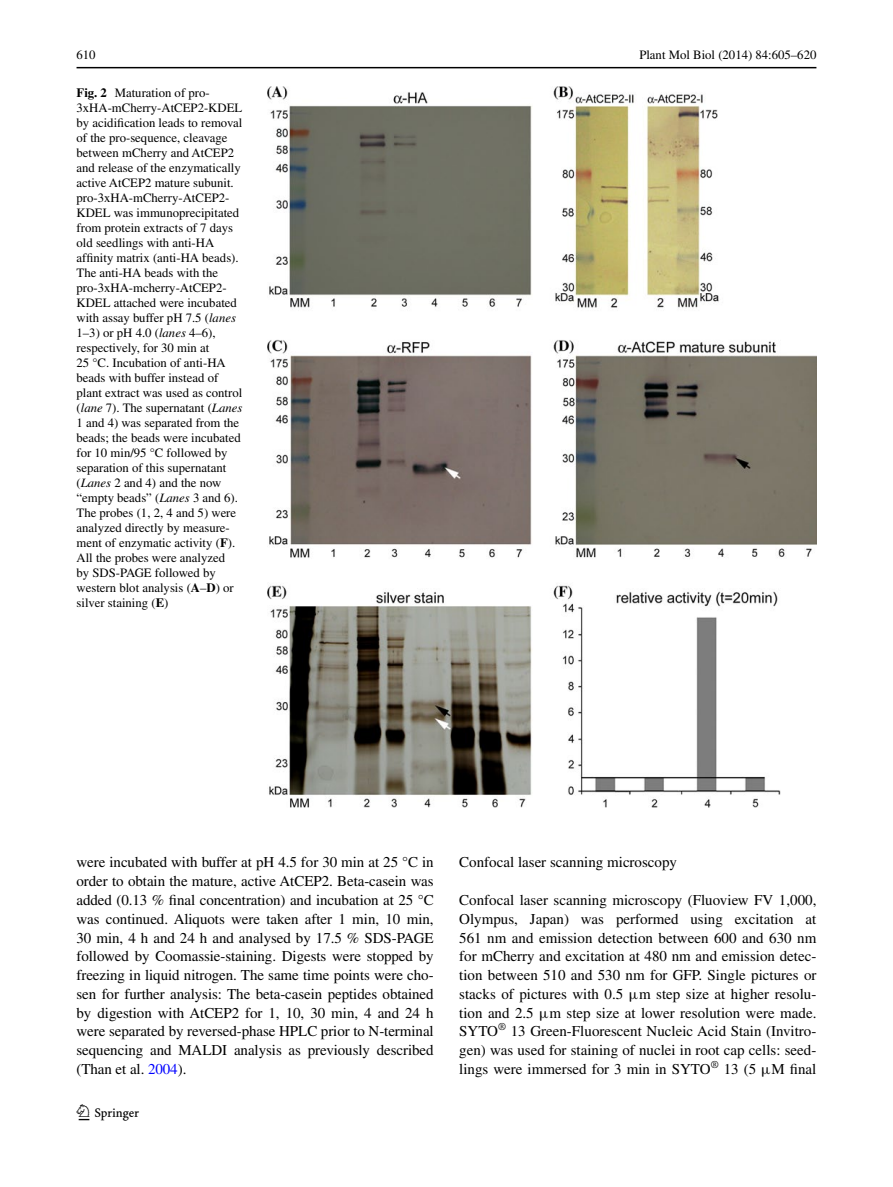
<style>
.page{position:relative;width:893px;height:1187px;background:#fff}
.page>*{position:absolute;margin:0;border:0;box-sizing:border-box;transform-origin:0 0}
.t1{font:22.5px "Springnew";color:#000}
.t2{font:15px/18.8px "Times";color:#000;text-align:justify}
.t3{font:12.75px/15px "Times";color:#000}
.s1{font-weight:700}
.s2{font-style:italic}
.s3{color:#00f}
.s4{font-family:"MTGU"}
</style>
<div class="page">
<hr style="left:77px;top:67px;width:739px;height:1px;background:#000">
<img style="left:268px;top:87px;width:548px;height:720px">
<p class="t3" style="left:77px;top:48px;width:21px">610</p>
<p class="t3" style="left:639px;top:48px;width:179px">Plant Mol Biol (2014) 84:605–620</p>
<p class="t3" style="left:77px;top:85px;width:167px"><span class="s1">Fig. 2</span> Maturation of pro-<br>3xHA-mCherry-AtCEP2-KDEL by acidification leads to removal of the pro-sequence, cleavage between mCherry and AtCEP2 and release of the enzymatically active AtCEP2 mature subunit. pro-3xHA-mCherry-AtCEP2-<br>KDEL was immunoprecipitated from protein extracts of 7 days old seedlings with anti-HA affinity matrix (anti-HA beads).<br>The anti-HA beads with the pro-3xHA-mcherry-AtCEP2-<br>KDEL attached were incubated with assay buffer pH 7.5 (<span class="s2">lanes<br></span>1–3) or pH 4.0 (<span class="s2">lanes</span> 4–6), respectively, for 30 min at<br>25 °C. Incubation of anti-HA beads with buffer instead of plant extract was used as control (<span class="s2">lane</span> 7). The supernatant (<span class="s2">Lanes<br></span>1 and 4) was separated from the beads; the beads were incubated for 10 min/95 °C followed by separation of this supernatant (<span class="s2">Lanes</span> 2 and 4) and the now “empty beads” (<span class="s2">Lanes</span> 3 and 6).<br>The probes (1, 2, 4 and 5) were analyzed directly by measure&shy;ment of enzymatic activity (<span class="s1">F</span>).<br>All the probes were analyzed<br>by SDS-PAGE followed by western blot analysis (<span class="s1">A</span>–<span class="s1">D</span>) or silver staining (<span class="s1">E</span>)</p>
<p class="t2" style="left:77px;top:852px;width:359px">were incubated with buffer at pH 4.5 for 30 min at 25 °C in order to obtain the mature, active AtCEP2. Beta-casein was added (0.13 % final concentration) and incubation at 25 °C was continued. Aliquots were taken after 1 min, 10 min, 30 min, 4 h and 24 h and analysed by 17.5 % SDS-PAGE followed by Coomassie-staining. Digests were stopped by freezing in liquid nitrogen. The same time points were cho&shy;sen for further analysis: The beta-casein peptides obtained by digestion with AtCEP2 for 1, 10, 30 min, 4 and 24 h were separated by reversed-phase HPLC prior to N-terminal sequencing and MALDI analysis as previously described (Than et al. <span class="s3">2004</span>).</p>
<p class="t2" style="left:459px;top:852px;width:219px">Confocal laser scanning microscopy</p>
<p class="t2" style="left:459px;top:890px;width:359px">Confocal laser scanning microscopy (Fluoview FV 1,000, Olympus, Japan) was performed using excitation at 561 nm and emission detection between 600 and 630 nm for mCherry and excitation at 480 nm and emission detec&shy;tion between 510 and 530 nm for GFP. Single pictures or stacks of pictures with 0.5 <span class="s4">μ</span>m step size at higher resolu&shy;tion and 2.5 <span class="s4">μ</span>m step size at lower resolution were made.<br>SYTO<sup>®</sup> 13 Green-Fluorescent Nucleic Acid Stain (Invitro&shy;gen) was used for staining of nuclei in root cap cells: seed&shy;lings were immersed for 3 min in SYTO<sup>®</sup> 13 (5 <span class="s4">μ</span>M final</p>
<h1 class="t1" style="left:79px;top:1104px;width:62px">1 3</h1>
</div>
